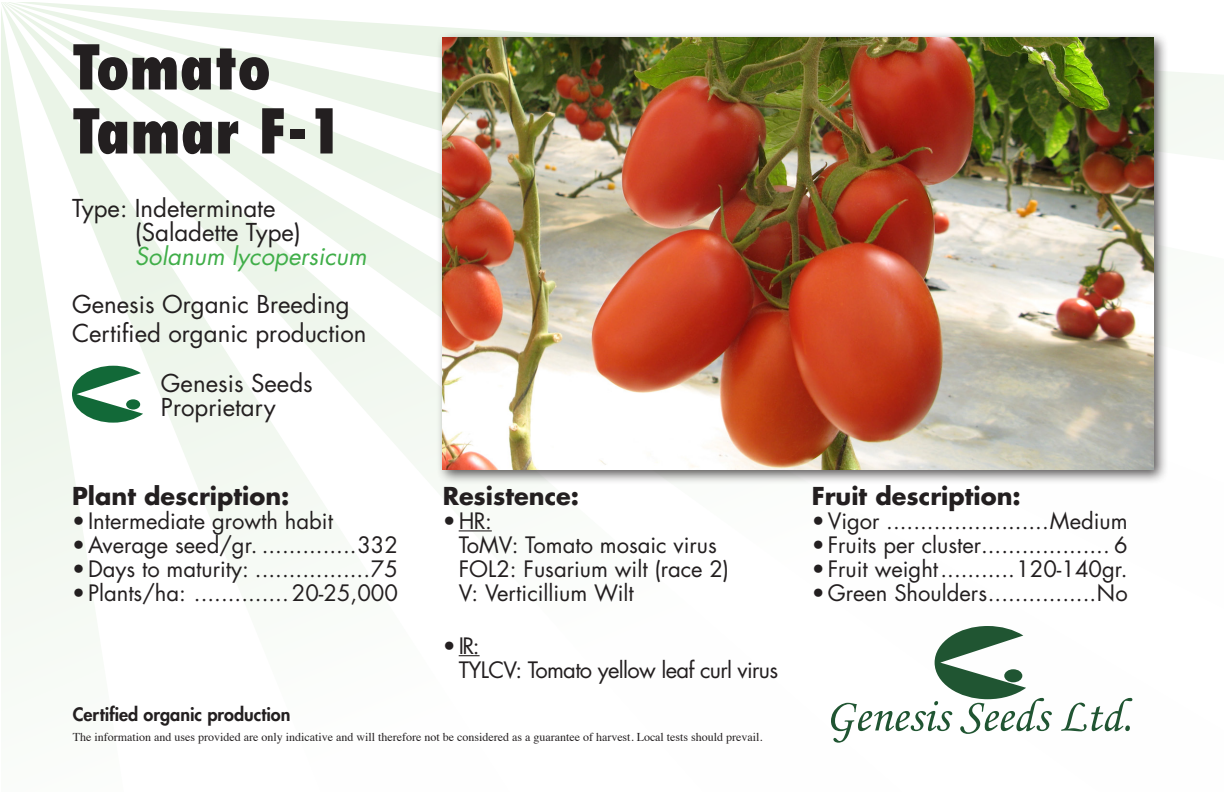
<style>
.page{position:relative;width:1224px;height:792px;background:#fff}
.page>*{position:absolute;margin:0;border:0;box-sizing:border-box;transform-origin:0 0}
.t1{font:800 condensed 60px "Futura Std";color:#231f20}
.t2{font:24px/24px "Futura Std";color:#231f20}
.t3{font:700 24px "Futura Std";color:#231f20}
.t4{font:22px/24px "Futura Std";color:#231f20}
.t5{font:22px/24px "Futura Std";letter-spacing:-.03em;color:#231f20}
.t6{font:800 18px "Futura Std";color:#231f20}
.t7{font:12px "Times";color:#231f20}
.s1{font-style:italic;color:#40ae49}
</style>
<div class="page">
<svg style="left:1130px;top:72px;width:94px;height:629px"></svg>
<svg style="left:321px;top:20px;width:180px;height:637px"></svg>
<svg style="left:1px;top:2px;width:320px;height:658px"></svg>
<hr style="left:459px;top:530px;width:33px;height:1px;background:#231f20">
<svg style="left:459px;top:655px;width:21px;height:1px"></svg>
<svg style="left:72px;top:366px;width:71px;height:57px"></svg>
<div style="left:126px;top:399px;width:14px;height:11px;background:#126938;border-radius:50%"></div>
<svg style="left:831px;top:626px;width:221px;height:117px"></svg>
<svg style="left:1061px;top:698px;width:71px;height:33px"></svg>
<div style="left:436px;top:31px;width:732px;height:454px;background:#231f20;opacity:.75"></div>
<img style="left:443px;top:38px;width:710px;height:432px">
<p class="t1" style="left:72px;top:30px;width:200px">Tomato</p>
<p class="t1" style="left:72px;top:94px;width:272px">Tamar F-1</p>
<p class="t2" style="left:135px;top:196px;width:233px;text-indent:-63px">Type: Indeterminate (Saladette Type)<br><span class="s1">Solanum lycopersicum</span></p>
<p class="t2" style="left:72px;top:292px;width:279px">Genesis Organic Breeding</p>
<p class="t2" style="left:72px;top:321px;width:296px">Certified organic production</p>
<p class="t2" style="left:161px;top:372px;width:153px">Genesis Seeds</p>
<p class="t2" style="left:161px;top:396px;width:116px">Proprietary</p>
<p class="t3" style="left:72px;top:480px;width:219px">Plant description:</p>
<p class="t4" style="left:72px;top:509px;width:262px">•Intermediate growth habit</p>
<p class="t4" style="left:72px;top:533px;width:328px">•Average seed/gr. ..............332</p>
<p class="t4" style="left:72px;top:557px;width:328px">•Days to maturity: .................75</p>
<p class="t4" style="left:72px;top:581px;width:328px">•Plants/ha: ..............20-25,000</p>
<p class="t6" style="left:73px;top:703px;width:219px">Certified organic production</p>
<p class="t3" style="left:443px;top:480px;width:138px">Resistence:</p>
<p class="t4" style="left:459px;top:509px;width:272px;text-indent:-16px">• HR:<br>ToMV: Tomato mosaic virus<br>FOL2: Fusarium wilt (race 2)<br>V: Verticillium Wilt</p>
<p class="t5" style="left:459px;top:634px;width:321px;text-indent:-16px">• IR:<br>TYLCV: Tomato yellow leaf curl virus</p>
<p class="t7" style="left:73px;top:725px;width:691px">The information and uses provided are only indicative and will therefore not be considered as a guarantee of harvest. Local tests should prevail.</p>
<p class="t3" style="left:812px;top:480px;width:211px">Fruit description:</p>
<p class="t4" style="left:812px;top:509px;width:318px">•Vigor ........................Medium</p>
<p class="t4" style="left:812px;top:533px;width:317px">•Fruits per cluster................... 6</p>
<p class="t4" style="left:812px;top:557px;width:318px">•Fruit weight...........120-140gr.</p>
<p class="t4" style="left:812px;top:581px;width:318px">•Green Shoulders................No</p>
</div>
